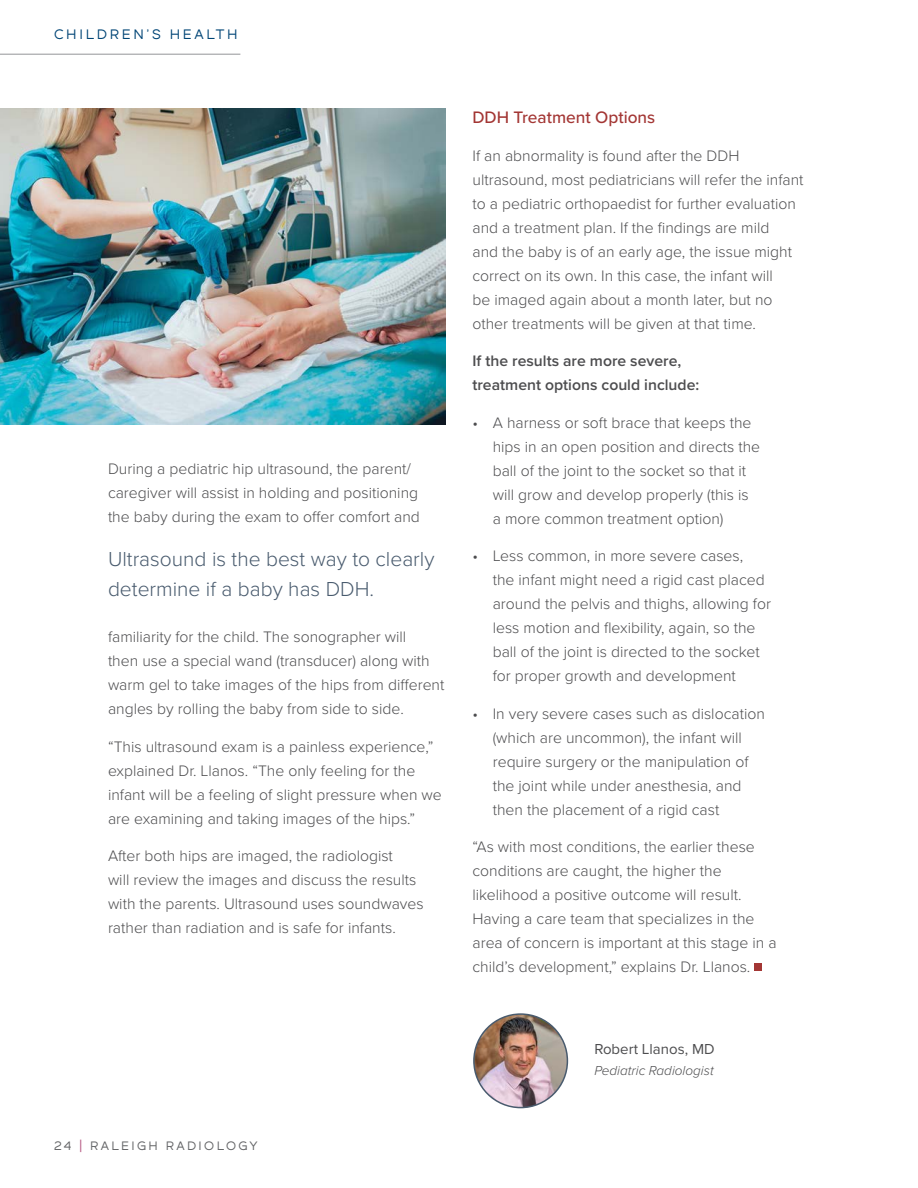
<style>
.page{position:relative;width:918px;height:1188px;background:#fff}
.page>*{position:absolute;margin:0;border:0;box-sizing:border-box;transform-origin:0 0}
.t1{font:300 21px/30px "Proxima Nova";color:#495b6e}
.t2{font:500 17.25px "Proxima Nova";color:#a33634}
.t3{font:300 15.75px/24px "Proxima Nova";color:#4d4d4f}
.t4{font:600 15.75px/24px "Proxima Nova";color:#4d4d4f}
.t5{font:15px "Proxima Nova";color:#4d4d4f}
.t6{font:italic 300 13.5px "Proxima Nova";color:#4d4d4f}
.t7{font:13.5px "Dual 500";letter-spacing:.2em;color:#004576}
.t8{font:12px "Dual 500";letter-spacing:.2em;color:#636466}
.s1{color:#b45580}
</style>
<div class="page">
<img style="left:0;top:108px;width:445px;height:317px">
<hr style="left:0;top:54px;width:240px;height:1px;background:#939598">
<img style="left:474px;top:1014px;width:93px;height:94px;border-radius:47px">
<div style="left:473px;top:1013px;width:95px;height:95px;border:2px solid #495b6e;border-radius:50%"></div>
<div style="left:755px;top:963px;width:7px;height:8px;background:#a33634"></div>
<p class="t7" style="left:54px;top:26px;width:185px">CHILDREN’S HEALTH</p>
<p class="t3" style="left:108px;top:456px;width:313px">During a pediatric hip ultrasound, the parent/ caregiver will assist in holding and positioning the baby during the exam to offer comfort and</p>
<h1 class="t1" style="left:108px;top:542px;width:328px">Ultrasound is the best way to clearly determine if a baby has DDH.</h1>
<p class="t3" style="left:108px;top:624px;width:338px">familiarity for the child. The sonographer will<br>then use a special wand (transducer) along with warm gel to take images of the hips from different angles by rolling the baby from side to side.</p>
<p class="t3" style="left:108px;top:734px;width:335px">“This ultrasound exam is a painless experience,” explained Dr. Llanos. “The only feeling for the infant will be a feeling of slight pressure when we are examining and taking images of the hips.”</p>
<p class="t3" style="left:108px;top:843px;width:317px">After both hips are imaged, the radiologist<br>will review the images and discuss the results with the parents. Ultrasound uses soundwaves rather than radiation and is safe for infants.</p>
<p class="t8" style="left:54px;top:1138px;width:205px">24 <span class="s1">|</span> RALEIGH RADIOLOGY</p>
<p class="t2" style="left:472px;top:105px;width:184px">DDH Treatment Options</p>
<p class="t3" style="left:472px;top:143px;width:333px">If an abnormality is found after the DDH ultrasound, most pediatricians will refer the infant to a pediatric orthopaedist for further evaluation and a treatment plan. If the findings are mild<br>and the baby is of an early age, the issue might correct on its own. In this case, the infant will<br>be imaged again about a month later, but no other treatments will be given at that time.</p>
<p class="t4" style="left:472px;top:348px;width:228px">If the results are more severe, treatment options could include:</p>
<p class="t3" style="left:493px;top:410px;width:269px;text-indent:-20px">• A harness or soft brace that keeps the hips in an open position and directs the ball of the joint to the socket so that it will grow and develop properly (this is a more common treatment option)</p>
<p class="t3" style="left:493px;top:543px;width:280px;text-indent:-20px">• Less common, in more severe cases,<br>the infant might need a rigid cast placed around the pelvis and thighs, allowing for less motion and flexibility, again, so the ball of the joint is directed to the socket for proper growth and development</p>
<p class="t3" style="left:493px;top:701px;width:274px;text-indent:-20px">• In very severe cases such as dislocation (which are uncommon), the infant will require surgery or the manipulation of the joint while under anesthesia, and then the placement of a rigid cast</p>
<p class="t3" style="left:472px;top:834px;width:306px">“As with most conditions, the earlier these conditions are caught, the higher the likelihood a positive outcome will result.<br>Having a care team that specializes in the area of concern is important at this stage in a child’s development,” explains Dr. Llanos.</p>
<p class="t5" style="left:594px;top:1038px;width:122px">Robert Llanos, MD</p>
<p class="t6" style="left:594px;top:1061px;width:121px">Pediatric Radiologist</p>
</div>
